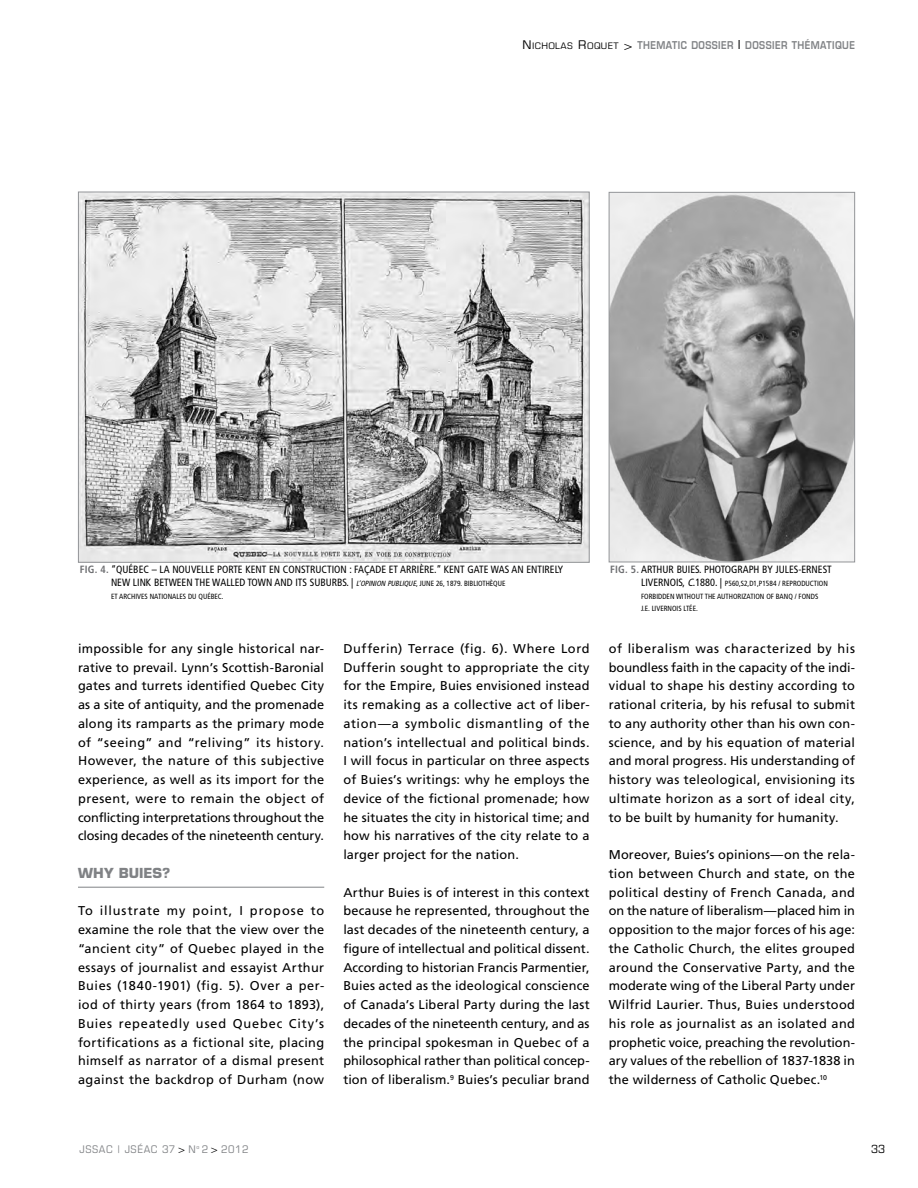
<style>
.page{position:relative;width:918px;height:1188px;background:#fff}
.page>*{position:absolute;margin:0;border:0;box-sizing:border-box;transform-origin:0 0}
.t1{font:700 13.5px "Eurostile";letter-spacing:-.005em;color:#808285}
.t2{font:12.75px/18.8px "Frutiger";letter-spacing:.01em;color:#000;text-align:justify}
.t3{font:condensed 11.25px "Eurostile";color:#000;scale:1.1 1}
.t4{font:condensed 10.5px/12.8px "Frutiger";color:#000}
.t5{font:600 10.5px "Eurostile";letter-spacing:.05em;color:#808285;scale:.85 1}
.t6{font:condensed 10.5px "Eurostile";letter-spacing:.05em;color:#808285;scale:1.1 1}
.t7{font:condensed 7.5px/12.8px "Frutiger";color:#000}
.s1{font-weight:400;font-stretch:condensed;font-size:12px;color:#000}
.s2{font-weight:400;font-stretch:condensed;font-size:9px;color:#000}
.s3{font-size:12px;color:#000}
.s4{font-weight:700;color:#6d6e71}
.s5{font-style:italic;font-size:7.5px}
.s6{font-size:7.5px}
.s7{font-size:10.5px}
.s8{font-style:italic;font-size:10.5px}
.s9{color:#000}
</style>
<div class="page">
<hr style="left:78px;top:887px;width:246px;height:1px;background:#808285">
<img style="left:80px;top:194px;width:508px;height:367px">
<img style="left:611px;top:194px;width:242px;height:366px">
<div style="left:609px;top:192px;width:246px;height:370px;border:1px solid #939598"></div>
<p class="t5" style="left:523px;top:38px;width:393px"><span class="s1">N</span><span class="s2">ICHOLAS</span> <span class="s1">R</span><span class="s2">OQUET</span> <span class="s1">&gt;</span> THEMATIC DOSSIER <span class="s3">|</span> DOSSIER THÉMATIQUE</p>
<p class="t4" style="left:111px;top:563px;width:454px;text-indent:-31px"><span class="s4">FI G. 4.</span> “QUÉBEC – LA NOUVELLE PORTE KENT EN CONSTRUCTION : FAÇADE ET ARRIÈRE.” KENT GATE WAS AN ENTIRELY<br>NEW LINK BETWEEN THE WALLED TOWN AND ITS SUBURBS. | <span class="s5">L’OPINION PUBLIQUE</span><span class="s6">, JUNE 26, 1879. BIBLIOTHÈQUE</span></p>
<p class="t7" style="left:111px;top:590px;width:114px">ET ARCHIVES NATIONALES DU QUÉBEC.</p>
<p class="t2" style="left:78px;top:639px;width:248px">impossible for any single historical nar&shy;rative to prevail. Lynn’s Scottish-Baronial gates and turrets identified Quebec City as a site of antiquity, and the promenade along its ramparts as the primary mode of “seeing” and “reliving” its history.<br>However, the nature of this subjective experience, as well as its import for the present, were to remain the object of conflicting interpretations throughout the closing decades of the nineteenth century.</p>
<p class="t1" style="left:78px;top:865px;width:94px">WHY BUIES?</p>
<p class="t2" style="left:78px;top:901px;width:248px">To illustrate my point, I propose to examine the role that the view over the “ancient city” of Quebec played in the essays of journalist and essayist Arthur Buies (1840-1901) (fig. 5). Over a per&shy;iod of thirty years (from 1864 to 1893), Buies repeatedly used Quebec City’s fortifications as a fictional site, placing himself as narrator of a dismal present against the backdrop of Durham (now</p>
<p class="t2" style="left:343px;top:639px;width:248px">Dufferin) Terrace (fig. 6). Where Lord Dufferin sought to appropriate the city for the Empire, Buies envisioned instead its remaking as a collective act of liber&shy;ation—a symbolic dismantling of the nation’s intellectual and political binds.<br>I will focus in particular on three aspects of Buies’s writings: why he employs the device of the fictional promenade; how he situates the city in historical time; and how his narratives of the city relate to a larger project for the nation.</p>
<p class="t2" style="left:343px;top:883px;width:248px">Arthur Buies is of interest in this context because he represented, throughout the last decades of the nineteenth century, a figure of intellectual and political dissent.<br>According to historian Francis Parmentier, Buies acted as the ideological conscience of Canada’s Liberal Party during the last decades of the nineteenth century, and as the principal spokesman in Quebec of a philosophical rather than political concep&shy;tion of liberalism.<sup>9</sup> Buies’s peculiar brand</p>
<p class="t4" style="left:610px;top:563px;width:223px"><span class="s4">FI G. 5.</span> ARTHUR BUIES. PHOTOGRAPH BY JULES-ERNEST</p>
<p class="t7" style="left:641px;top:577px;width:188px"><span class="s7">LIVERNOIS,</span> <span class="s8">C</span><span class="s7">.1880. |</span> P560,S2,D1,P1584 / REPRODUCTION<br>FORBIDDEN WITHOUT THE AUTHORIZATION OF BA NQ / FONDS<br>J.E. LIVERNOIS LTÉE.</p>
<p class="t2" style="left:609px;top:639px;width:248px">of liberalism was characterized by his boundless faith in the capacity of the indi&shy;vidual to shape his destiny according to rational criteria, by his refusal to submit to any authority other than his own con&shy;science, and by his equation of material and moral progress. His understanding of history was teleological, envisioning its ultimate horizon as a sort of ideal city, to be built by humanity for humanity.</p>
<p class="t2" style="left:609px;top:845px;width:248px">Moreover, Buies’s opinions—on the rela&shy;tion between Church and state, on the political destiny of French Canada, and on the nature of liberalism—placed him in opposition to the major forces of his age: the Catholic Church, the elites grouped around the Conservative Party, and the moderate wing of the Liberal Party under Wilfrid Laurier. Thus, Buies understood his role as journalist as an isolated and prophetic voice, preaching the revolution&shy;ary values of the rebellion of 1837-1838 in the wilderness of Catholic Quebec.<sup>10</sup></p>
<p class="t6" style="left:80px;top:1143px;width:155px">JSSAC | JSÉAC 37 <span class="s9">&gt;</span> N<sup>o</sup> 2 <span class="s9">&gt;</span> 2012</p>
<p class="t3" style="left:871px;top:1142px;width:14px">33</p>
</div>
